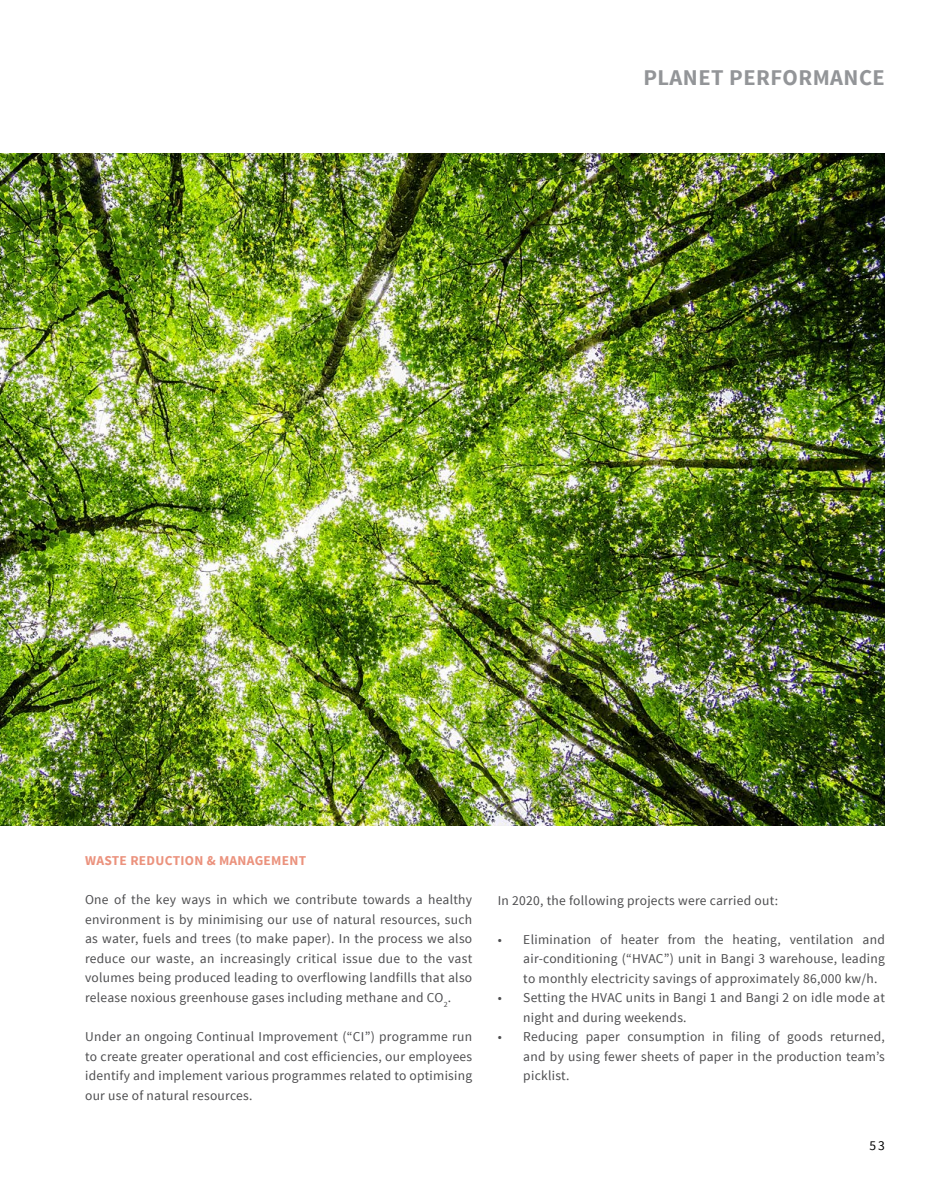
<style>
.page{position:relative;width:936px;height:1191px;background:#fff}
.page>*{position:absolute;margin:0;border:0;box-sizing:border-box;transform-origin:0 0}
.t1{font:700 22.5px "Source Sans Pro";letter-spacing:.02em;color:#939598}
.t2{font:13.5px/19.5px "Source Sans Pro";letter-spacing:.02em;color:#4d4d4f;text-align:justify}
.t3{font:700 13.5px "Source Sans Pro";letter-spacing:.02em;color:#eb927d}
.t4{font:13.5px "Source Sans Pro";color:#000}
</style>
<div class="page">
<img style="left:0;top:153px;width:884px;height:672px">
<h1 class="t1" style="left:643px;top:63px;width:243px">PLANET PERFORMANCE</h1>
<p class="t3" style="left:85px;top:852px;width:223px">WASTE REDUCTION &amp; MANAGEMENT</p>
<p class="t2" style="left:85px;top:890px;width:388px">One of the key ways in which we contribute towards a healthy environment is by minimising our use of natural resources, such as water, fuels and trees (to make paper). In the process we also reduce our waste, an increasingly critical issue due to the vast volumes being produced leading to overflowing landfills that also release noxious greenhouse gases including methane and CO<sub>2</sub>.</p>
<p class="t2" style="left:85px;top:1027px;width:388px">Under an ongoing Continual Improvement (“CI”) programme run to create greater operational and cost efficiencies, our employees identify and implement various programmes related to optimising our use of natural resources.</p>
<p class="t2" style="left:497px;top:890px;width:282px">In 2020, the following projects were carried out:</p>
<p class="t2" style="left:523px;top:929px;width:363px;text-indent:-26px">• Elimination of heater from the heating, ventilation and air-conditioning (“HVAC”) unit in Bangi 3 warehouse, leading to monthly electricity savings of approximately 86,000 kw/h.</p>
<p class="t2" style="left:523px;top:988px;width:363px;text-indent:-26px">• Setting the HVAC units in Bangi 1 and Bangi 2 on idle mode at night and during weekends.</p>
<p class="t2" style="left:523px;top:1027px;width:363px;text-indent:-26px">• Reducing paper consumption in filing of goods returned, and by using fewer sheets of paper in the production team’s picklist.</p>
<p class="t4" style="left:869px;top:1137px;width:17px">53</p>
</div>
